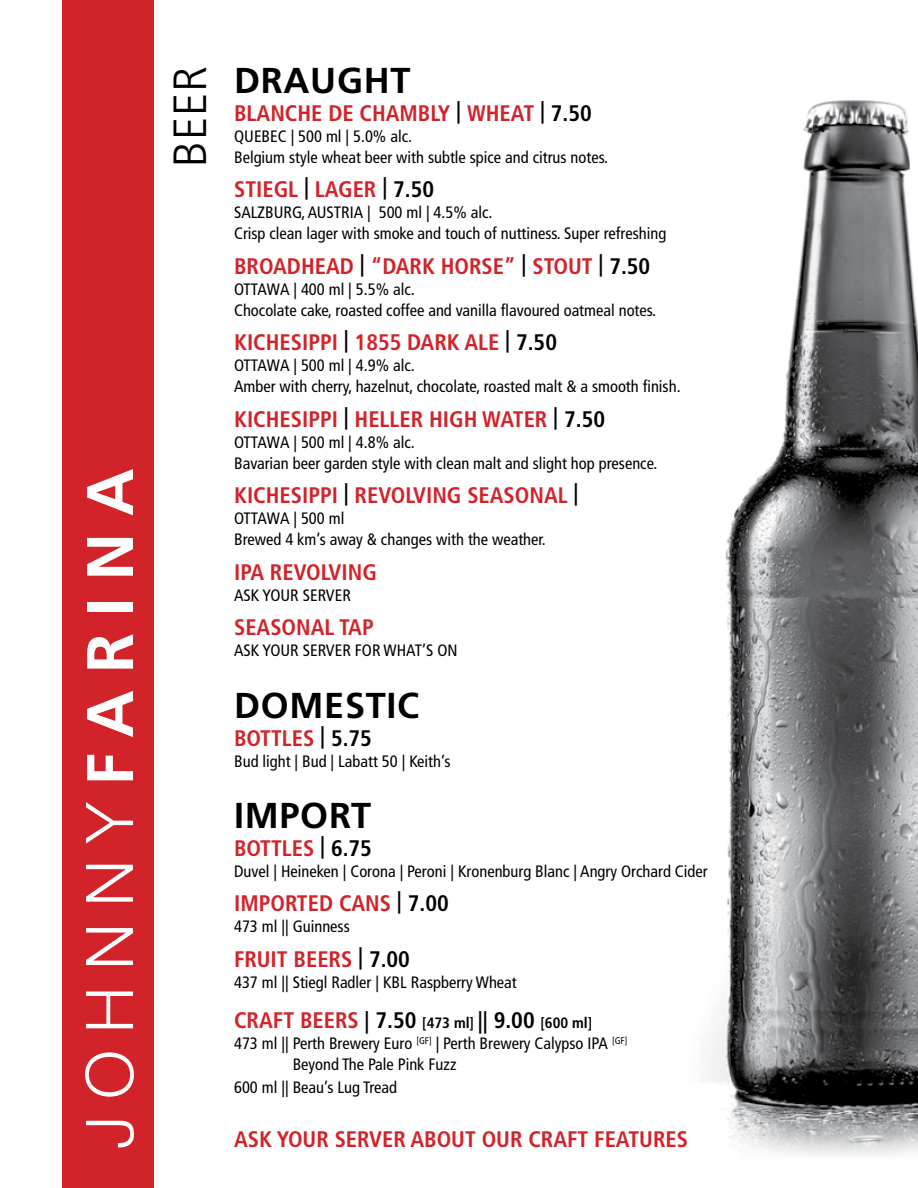
<style>
.page{position:relative;width:918px;height:1188px;background:#fff}
.page>*{position:absolute;margin:0;border:0;box-sizing:border-box;transform-origin:0 0}
.t1{font:300 46.5px "Frutiger LT Std";color:#000}
.t2{font:700 36px "Frutiger LT Std";letter-spacing:.02em;color:#000}
.t3{font:700 condensed 22.5px "Frutiger LT Std";color:#d2232a}
.t4{font:700 condensed 22.5px "Frutiger LT Std";color:#000}
.t5{font:condensed 16.5px/21px "Frutiger LT Std";color:#000}
.t6{font:700 condensed 15px "Frutiger LT Std";color:#000}
.s1{color:#000}
.s2{font-size:22.5px;color:#d2232a}
.s3{font-size:22.5px}
</style>
<div class="page">
<div style="left:63px;top:0;width:91px;height:1188px;background:#d2232a"></div>
<svg style="left:86px;top:1121px;width:48px;height:27px"></svg>
<svg style="left:85px;top:1052px;width:49px;height:45px"></svg>
<svg style="left:86px;top:992px;width:47px;height:36px"></svg>
<svg style="left:86px;top:928px;width:47px;height:37px"></svg>
<svg style="left:86px;top:865px;width:47px;height:37px"></svg>
<svg style="left:86px;top:802px;width:47px;height:42px"></svg>
<svg style="left:87px;top:755px;width:46px;height:25px"></svg>
<svg style="left:87px;top:691px;width:46px;height:46px"></svg>
<svg style="left:87px;top:634px;width:46px;height:35px"></svg>
<div style="left:87px;top:602px;width:46px;height:9px;background:#fff"></div>
<svg style="left:87px;top:538px;width:46px;height:38px"></svg>
<svg style="left:87px;top:469px;width:46px;height:46px"></svg>
<img style="left:706px;top:100px;width:212px;height:1056px">
<h1 class="t1" style="left:164px;top:167px;width:102px;rotate:-90deg">BEER</h1>
<h2 class="t2" style="left:234px;top:59px;width:178px">DRAUGHT</h2>
<h3 class="t3" style="left:234px;top:100px;width:359px">BLANCHE DE CHAMBLY <span class="s1">|</span> WHEAT <span class="s1">| 7.50</span></h3>
<p class="t5" style="left:234px;top:126px;width:376px">Quebec | 500 ml | 5.0% alc.<br>Belgium style wheat beer with subtle spice and citrus notes.</p>
<h3 class="t3" style="left:234px;top:176px;width:202px">STIEGL <span class="s1">|</span> LAGER <span class="s1">| 7.50</span></h3>
<p class="t5" style="left:234px;top:202px;width:434px">Salzburg, Austria | 500 ml | 4.5% alc.<br>Crisp clean lager with smoke and touch of nuttiness. Super refreshing</p>
<h3 class="t3" style="left:234px;top:253px;width:418px">BROADHEAD <span class="s1">|</span> “DARK HORSE” <span class="s1">|</span> STOUT <span class="s1">| 7.50</span></h3>
<p class="t5" style="left:234px;top:279px;width:424px">Ottawa | 400 ml | 5.5% alc.<br>Chocolate cake, roasted coffee and vanilla flavoured oatmeal notes.</p>
<h3 class="t3" style="left:234px;top:329px;width:324px">KICHESIPPI <span class="s1">|</span> 1855 DARK ALE <span class="s1">| 7.50</span></h3>
<p class="t5" style="left:234px;top:355px;width:448px">Ottawa | 500 ml | 4.9% alc.<br>Amber with cherry, hazelnut, chocolate, roasted malt &amp; a smooth finish.</p>
<h3 class="t3" style="left:234px;top:406px;width:372px">KICHESIPPI <span class="s1">|</span> HELLER HIGH WATER <span class="s1">| 7.50</span></h3>
<p class="t5" style="left:234px;top:432px;width:425px">Ottawa | 500 ml | 4.8% alc.<br>Bavarian beer garden style with clean malt and slight hop presence.</p>
<h3 class="t3" style="left:234px;top:482px;width:346px">KICHESIPPI <span class="s1">|</span> REVOLVING SEASONAL <span class="s1">|</span></h3>
<p class="t5" style="left:234px;top:508px;width:313px">Ottawa | 500 ml<br>Brewed 4 km’s away &amp; changes with the weather.</p>
<h3 class="t3" style="left:234px;top:559px;width:144px">IPA REVOLVING</h3>
<p class="t5" style="left:234px;top:585px;width:118px">Ask your server</p>
<h3 class="t3" style="left:234px;top:614px;width:141px">SEASONAL TAP</h3>
<p class="t5" style="left:234px;top:640px;width:225px">Ask your server for what’s on</p>
<h2 class="t2" style="left:234px;top:684px;width:187px">DOMESTIC</h2>
<h3 class="t3" style="left:234px;top:724px;width:13px">BOTTLES</h3>
<h3 class="t4" style="left:320px;top:724px;width:53px">| 5.75</h3>
<p class="t5" style="left:234px;top:750px;width:218px">Bud light | Bud | Labatt 50 | Keith’s</p>
<h2 class="t2" style="left:234px;top:794px;width:138px">IMPORT</h2>
<h3 class="t3" style="left:234px;top:835px;width:13px">BOTTLES</h3>
<h3 class="t4" style="left:320px;top:835px;width:53px">| 6.75</h3>
<p class="t5" style="left:234px;top:861px;width:475px">Duvel | Heineken | Corona | Peroni | Kronenburg Blanc | Angry Orchard Cider</p>
<h3 class="t3" style="left:234px;top:890px;width:21px">IMPORTED</h3>
<h3 class="t3" style="left:339px;top:890px;width:14px">CANS</h3>
<h3 class="t4" style="left:397px;top:890px;width:53px">| 7.00</h3>
<p class="t5" style="left:234px;top:916px;width:117px">473 ml || Guinness</p>
<h3 class="t3" style="left:234px;top:946px;width:177px">FRUIT BEERS <span class="s1">| 7.00</span></h3>
<p class="t5" style="left:234px;top:972px;width:284px">437 ml || Stiegl Radler | KBL Raspberry Wheat</p>
<h3 class="t3" style="left:234px;top:1007px;width:13px">CRAFT</h3>
<p class="t6" style="left:300px;top:1014px;width:294px"><span class="s2">BEERS</span> <span class="s3">| 7.50</span> [473 ML] <span class="s3">|| 9.00</span> [600 ML]</p>
<p class="t5" style="left:293px;top:1033px;width:336px;text-indent:-59px">473 ml || Perth Brewery Euro <sup>[GF]</sup> | Perth Brewery Calypso IPA <sup>[GF]<br></sup>Beyond The Pale Pink Fuzz</p>
<p class="t5" style="left:234px;top:1077px;width:164px">600 ml || Beau’s Lug Tread</p>
<h3 class="t3" style="left:234px;top:1126px;width:57px">ASK YOUR</h3>
<h3 class="t3" style="left:335px;top:1126px;width:162px">SERVER ABOUT OUR</h3>
<h3 class="t3" style="left:528px;top:1126px;width:161px">CRAFT FEATURES</h3>
</div>
